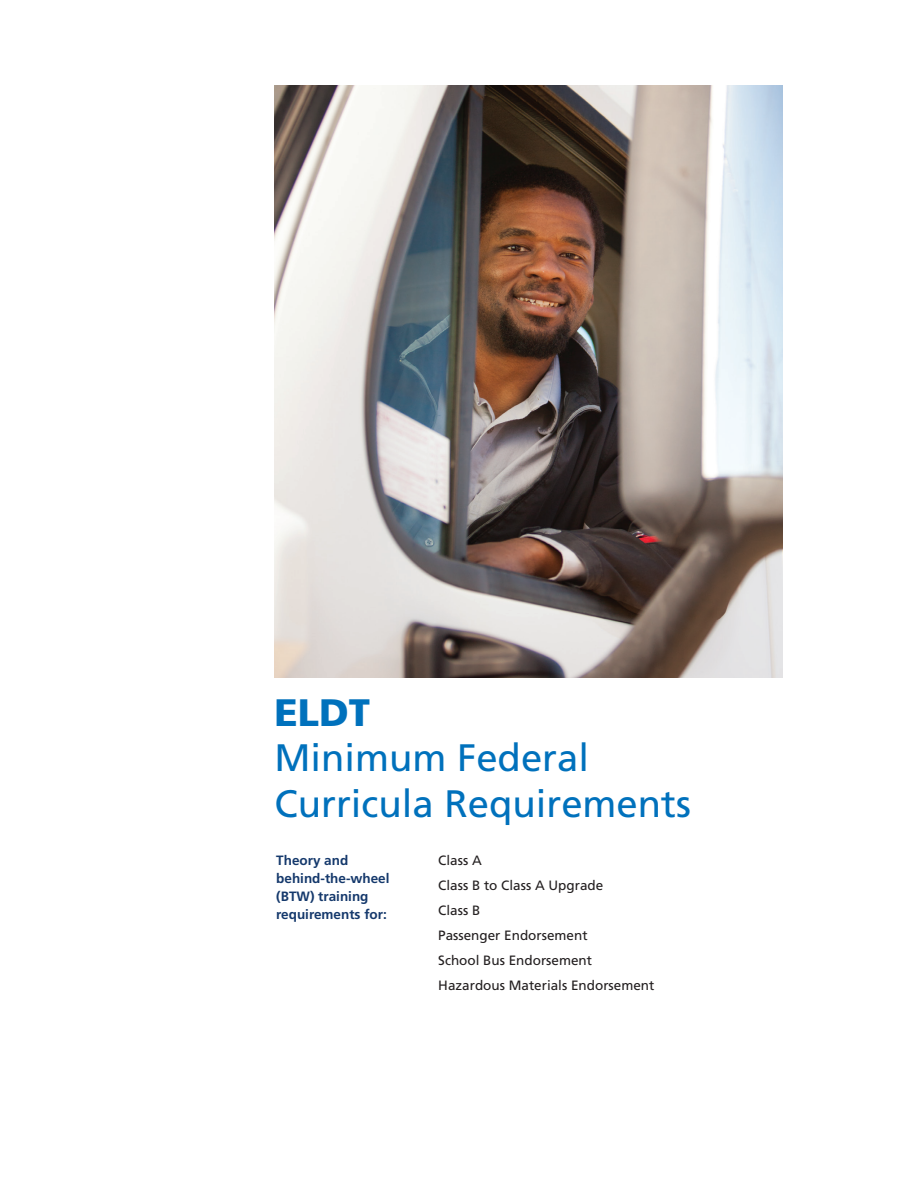
<style>
.page{position:relative;width:918px;height:1188px;background:#fff}
.page>*{position:absolute;margin:0;border:0;box-sizing:border-box;transform-origin:0 0}
.t1{font:38.25px/45.9px "Frutiger";color:#0071bc}
.t2{font:900 38.25px "Frutiger";color:#0071bc}
.t3{font:13.5px "Frutiger";color:#231f20}
.t4{font:700 13.5px/18px "Frutiger";color:#15396c}
</style>
<div class="page">
<img style="left:274px;top:85px;width:509px;height:592px">
<h2 class="t2" style="left:274px;top:689px;width:97px">ELDT</h2>
<h2 class="t1" style="left:274px;top:735px;width:418px">Minimum Federal<br>Curricula Requirements</h2>
<p class="t4" style="left:276px;top:852px;width:115px">Theory and behind-the-wheel (BTW) training requirements for:</p>
<p class="t3" style="left:438px;top:852px;width:45px">Class A</p>
<p class="t3" style="left:438px;top:877px;width:167px">Class B to Class A Upgrade</p>
<p class="t3" style="left:438px;top:902px;width:44px">Class B</p>
<p class="t3" style="left:438px;top:927px;width:151px">Passenger Endorsement</p>
<p class="t3" style="left:438px;top:952px;width:155px">School Bus Endorsement</p>
<p class="t3" style="left:438px;top:977px;width:218px">Hazardous Materials Endorsement</p>
</div>
